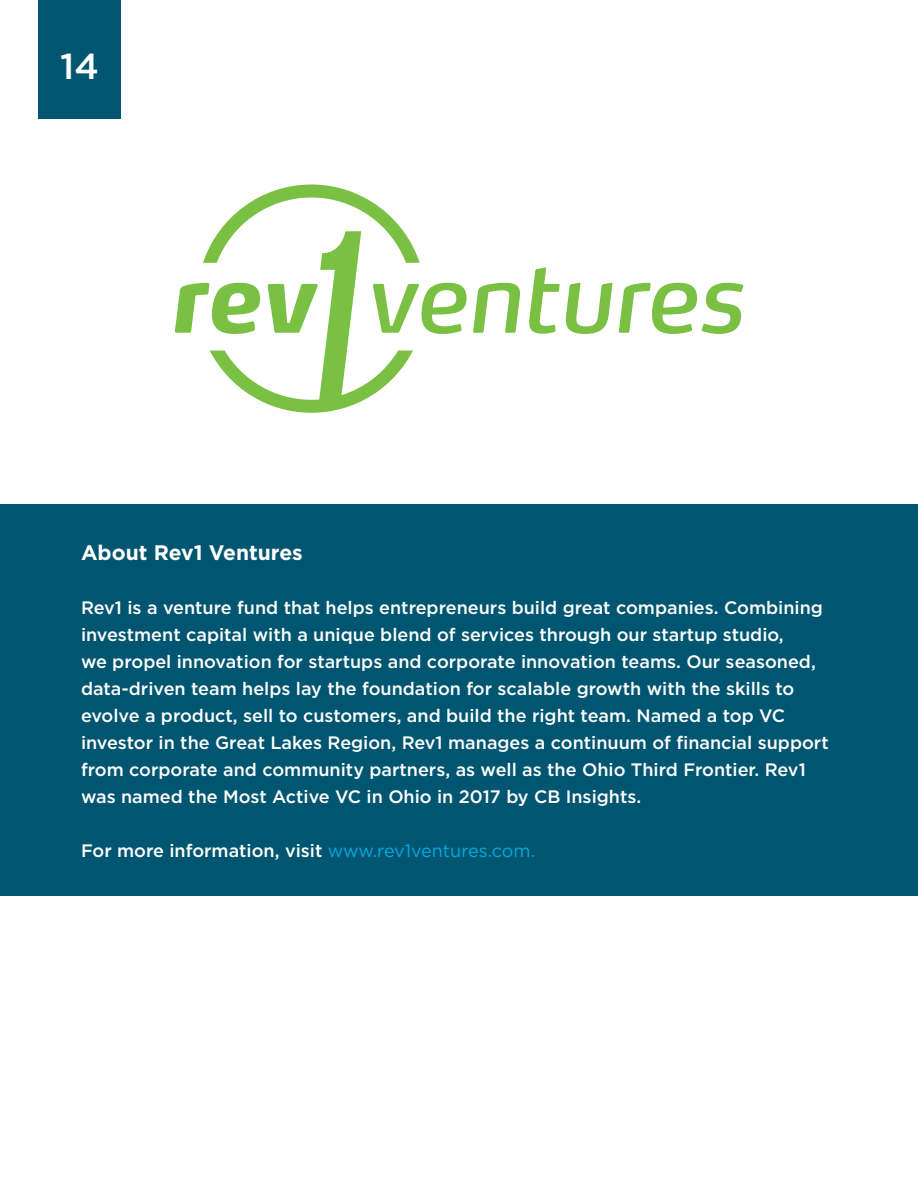
<style>
.page{position:relative;width:918px;height:1188px;background:#fff}
.page>*{position:absolute;margin:0;border:0;box-sizing:border-box;transform-origin:0 0}
.t1{font:500 36px "Gotham";color:#fff}
.t2{font:700 21px "Gotham";color:#fff}
.t3{font:500 18px/27px "Gotham";color:#fff}
.s1{font-weight:400;color:#00a9e0}
</style>
<div class="page">
<div style="left:38px;top:0;width:83px;height:118px;background:#005670"></div>
<svg style="left:175px;top:185px;width:292px;height:228px"></svg>
<svg style="left:473px;top:283px;width:47px;height:50px"></svg>
<svg style="left:529px;top:267px;width:31px;height:67px"></svg>
<svg style="left:566px;top:283px;width:46px;height:51px"></svg>
<svg style="left:619px;top:283px;width:124px;height:51px"></svg>
<div style="left:0;top:504px;width:918px;height:392px;background:#005670"></div>
<h1 class="t1" style="left:60px;top:43px;width:40px">14</h1>
<p class="t2" style="left:81px;top:538px;width:223px">About Rev1 Ventures</p>
<p class="t3" style="left:81px;top:594px;width:749px">Rev1 is a venture fund that helps entrepreneurs build great companies. Combining investment capital with a unique blend of services through our startup studio,<br>we propel innovation for startups and corporate innovation teams. Our seasoned, data-driven team helps lay the foundation for scalable growth with the skills to evolve a product, sell to customers, and build the right team. Named a top VC investor in the Great Lakes Region, Rev1 manages a continuum of financial support from corporate and community partners, as well as the Ohio Third Frontier. Rev1 was named the Most Active VC in Ohio in 2017 by CB Insights.</p>
<p class="t3" style="left:81px;top:837px;width:456px">For more information, visit <span class="s1">www.rev1ventures.com.</span></p>
</div>
